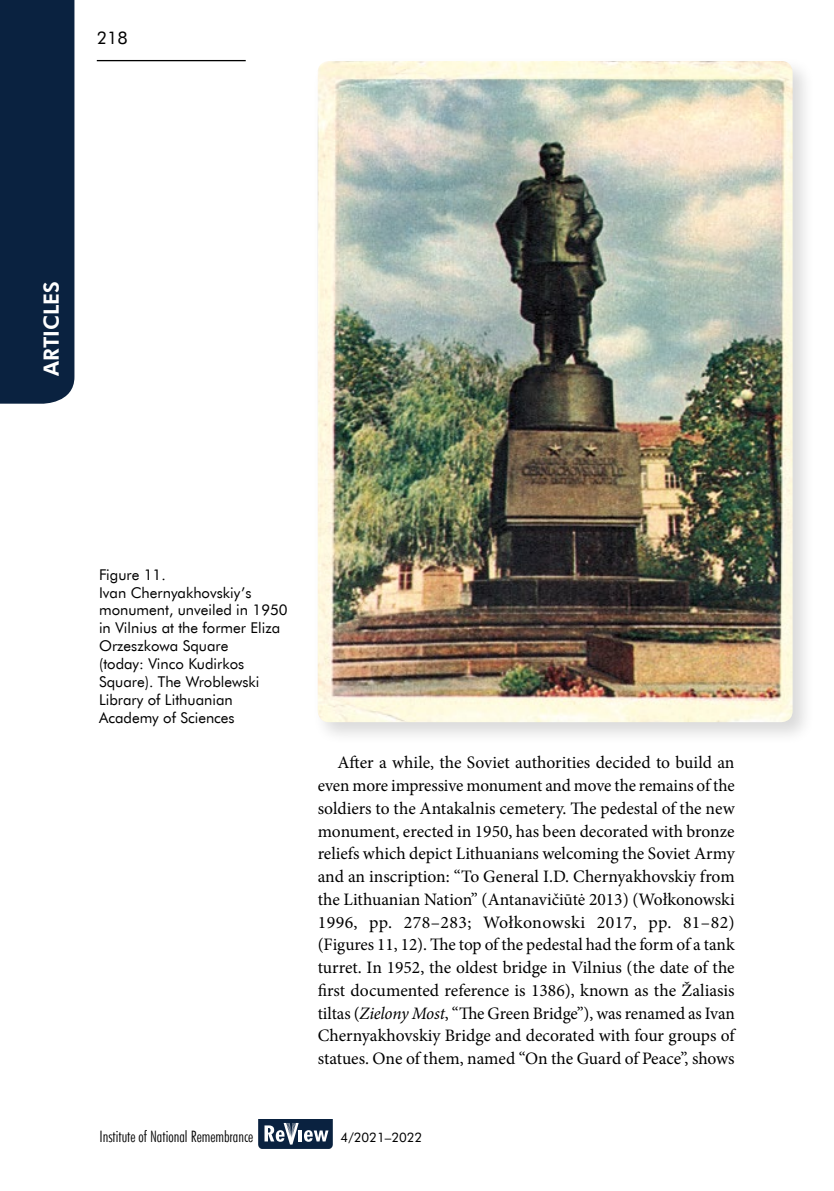
<style>
.page{position:relative;width:834px;height:1191px;background:#fff}
.page>*{position:absolute;margin:0;border:0;box-sizing:border-box;transform-origin:0 0}
.t1{font:21px "Futura Hv EU";color:#fff}
.t2{font:17.5px/22.8px "Minion Pro";letter-spacing:-.005em;color:#000;text-align:justify}
.t3{font:17.5px "Futura EU";color:#000}
.t4{font:15.75px "Futura Lt Cn EU";color:#000}
.t5{font:14.88px/17.8px "Futura EU";color:#000}
.t6{font:13.12px "Futura EU";color:#000}
.s1{font-style:italic}
</style>
<div class="page">
<hr style="left:97px;top:60px;width:149px;height:1px;background:#000">
<svg style="left:258px;top:1119px;width:75px;height:30px"></svg>
<div style="left:0;top:0;width:74px;height:404px;background:#0a2240"></div>
<div style="left:312px;top:56px;width:503px;height:689px;background:#000;opacity:.15"></div>
<img style="left:317px;top:61px;width:475px;height:661px">
<p class="t3" style="left:97px;top:27px;width:32px">218</p>
<p class="t1" style="left:38px;top:376px;width:96px;rotate:-90deg">ARTICLES</p>
<p class="t5" style="left:99px;top:566px;width:190px">Figure 11.<br>Ivan Chernyakhovskiy’s monument, unveiled in 1950 in Vilnius at the former Eliza<br>Orzeszkowa Square<br>(today: Vinco Kudirkos<br>Square). The Wroblewski<br>Library of Lithuanian<br>Academy of Sciences</p>
<p class="t2" style="left:317px;top:751px;width:418px;text-indent:20px">After a while, the Soviet authorities decided to build an even more impressive monument and move the remains of the soldiers to the Antakalnis cemetery. The pedestal of the new monument, erected in 1950, has been decorated with bronze reliefs which depict Lithuanians welcoming the Soviet Army and an inscription: “To General I.D. Chernyakhovskiy from the Lithuanian Nation” (Antanavičiūtė 2013) (Wołkonowski 1996, pp. 278–283; Wołkonowski 2017, pp. 81–82) (Figures 11, 12). The top of the pedestal had the form of a tank turret. In 1952, the oldest bridge in Vilnius (the date of the first documented reference is 1386), known as the Žaliasis tiltas (<span class="s1">Zielony Most</span>, “The Green Bridge”), was renamed as Ivan Chernyakhovskiy Bridge and decorated with four groups of statues. One of them, named “On the Guard of Peace”, shows</p>
<p class="t4" style="left:99px;top:1126px;width:155px">Institute of National Remembrance</p>
<p class="t6" style="left:340px;top:1129px;width:83px">4/2021–2022</p>
</div>
